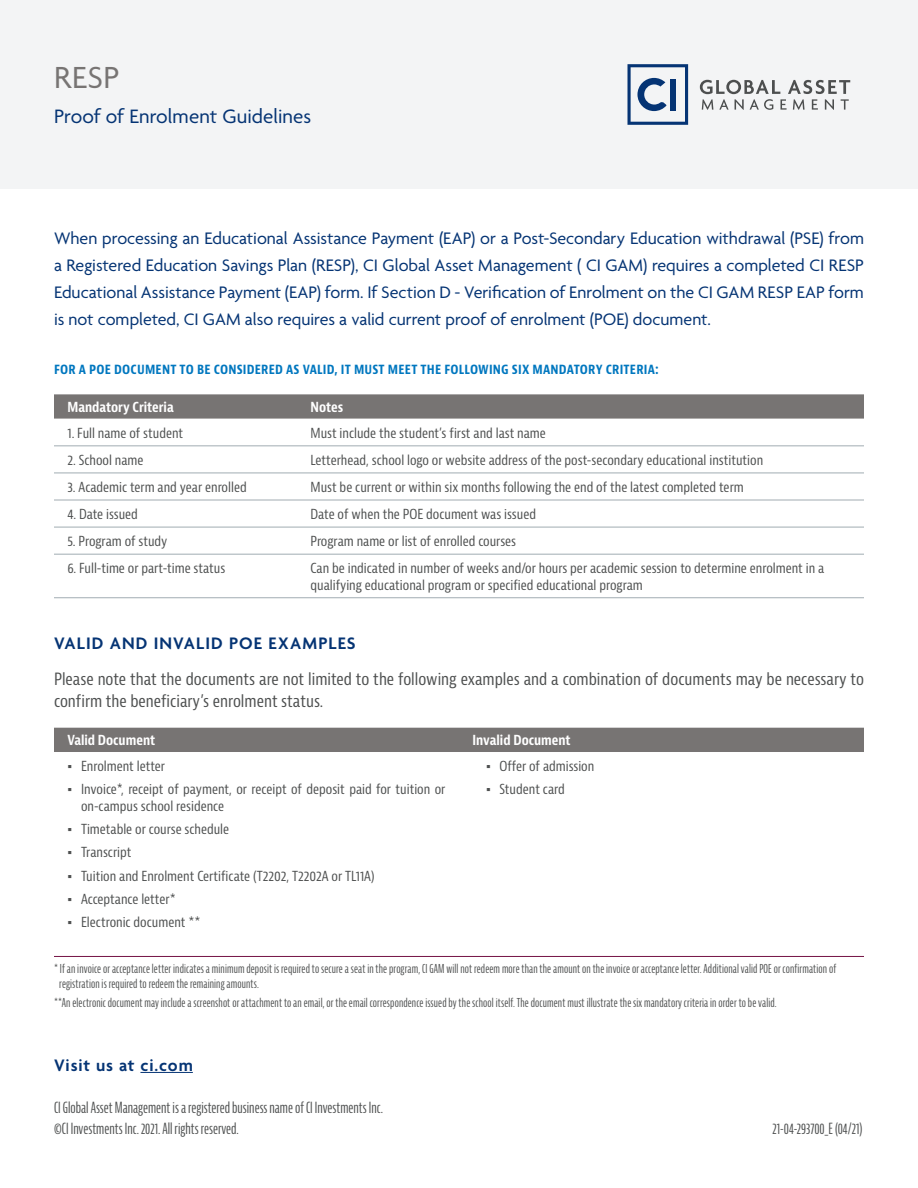
<style>
.page{position:relative;width:918px;height:1188px;background:#fff}
.page>*{position:absolute;margin:0;border:0;box-sizing:border-box;transform-origin:0 0}
.H1_-_Main_Title_-_SM{font:33px "Agenda";color:#777473}
.H2_-_Main_Subtitle{font:21px "Agenda";letter-spacing:.005em;color:#053474}
.Lead_In_Text_-_A{font:18px/27px "Agenda";color:#053474;text-align:justify}
.Body_Copy_-_List_-_B{font:600 18px "Agenda";letter-spacing:.06em;color:#053474}
.Disclaimer__SKU{font:600 18px "Agenda";letter-spacing:.05em;color:#053474}
.Body_Copy_-_B{font:condensed 16.5px/22.5px "Bernina Sans";color:#4d4f4f}
.Disclaimer__SKU-2{font:extra-condensed 15px "Bernina Sans";color:#4d4f4f}
.Chart_-_Reg{font:condensed 13.5px/16.5px "Bernina Sans";color:#4d4f4f}
.Chart_-_Bold{font:condensed 13.5px "Bernina Sans";color:#4d4f4f}
.H2_-_Chart___Graphic{font:700 condensed 13.5px "Bernina Sans";letter-spacing:.015em;color:#0077bf}
.Chart_-_Hdr_Bold_-_W{font:700 condensed 13.5px "Bernina Sans";color:#fff}
.Notes_Source{font:extra-condensed 12px/15px "Bernina Sans";letter-spacing:.01em;color:#4d4f4f}
.s1{font-family:"Arial";font-stretch:normal}
</style>
<div class="page">
<div style="left:0;top:0;width:918px;height:189px;background:#f3f4f5"></div>
<svg style="left:628px;top:64px;width:60px;height:61px"></svg>
<svg style="left:700px;top:80px;width:150px;height:30px"></svg>
<svg style="left:54px;top:394px;width:810px;height:25px;background:#7b7877"></svg>
<svg style="left:54px;top:445px;width:810px;height:109px"></svg>
<hr style="left:54px;top:446px;width:243px;height:1px;background:#a1acb2">
<hr style="left:297px;top:446px;width:567px;height:1px;background:#a1acb2">
<hr style="left:54px;top:473px;width:243px;height:1px;background:#a1acb2">
<hr style="left:297px;top:473px;width:567px;height:1px;background:#a1acb2">
<hr style="left:54px;top:500px;width:243px;height:1px;background:#a1acb2">
<hr style="left:297px;top:500px;width:567px;height:1px;background:#a1acb2">
<hr style="left:54px;top:527px;width:243px;height:1px;background:#a1acb2">
<hr style="left:297px;top:527px;width:567px;height:1px;background:#a1acb2">
<hr style="left:54px;top:554px;width:243px;height:1px;background:#a1acb2">
<hr style="left:297px;top:554px;width:567px;height:1px;background:#a1acb2">
<hr style="left:54px;top:597px;width:243px;height:1px;background:#a1acb2">
<hr style="left:297px;top:597px;width:567px;height:1px;background:#a1acb2">
<div style="left:54px;top:728px;width:810px;height:24px;background:#777473"></div>
<hr style="left:54px;top:956px;width:810px;height:1px;background:#751345">
<hr style="left:140px;top:1072px;width:53px;height:1px;background:#053474">
<h1 class="H1_-_Main_Title_-_SM" style="left:54px;top:59px;width:67px">RESP</h1>
<h2 class="H2_-_Main_Subtitle" style="left:54px;top:105px;width:259px">Proof of Enrolment Guidelines</h2>
<p class="Lead_In_Text_-_A" style="left:54px;top:226px;width:812px">When processing an Educational Assistance Payment (EAP) or a Post-Secondary Education withdrawal (PSE) from a Registered Education Savings Plan (RESP), CI Global Asset Management ( CI GAM) requires a completed CI RESP Educational Assistance Payment (EAP) form. If Section D - Verification of Enrolment on the CI GAM RESP EAP form is not completed, CI GAM also requires a valid current proof of enrolment (POE) document.</p>
<h2 class="H2_-_Chart___Graphic" style="left:54px;top:361px;width:606px">FOR A POE DOCUMENT TO BE CONSIDERED AS VALID, IT MUST MEET THE FOLLOWING SIX MANDATORY CRITERIA:</h2>
<h3 class="Chart_-_Hdr_Bold_-_W" style="left:68px;top:399px;width:108px">Mandatory Criteria</h3>
<h3 class="Chart_-_Hdr_Bold_-_W" style="left:310px;top:399px;width:34px">Notes</h3>
<p class="Chart_-_Bold" style="left:68px;top:425px;width:117px">1. Full name of student</p>
<p class="Chart_-_Reg" style="left:310px;top:425px;width:237px">Must include the student’s first and last name</p>
<p class="Chart_-_Bold" style="left:68px;top:452px;width:78px">2. School name</p>
<p class="Chart_-_Reg" style="left:310px;top:452px;width:454px">Letterhead, school logo or website address of the post-secondary educational institution</p>
<p class="Chart_-_Bold" style="left:68px;top:479px;width:181px">3. Academic term and year enrolled</p>
<p class="Chart_-_Reg" style="left:310px;top:479px;width:435px">Must be current or within six months following the end of the latest completed term</p>
<p class="Chart_-_Bold" style="left:68px;top:506px;width:72px">4. Date issued</p>
<p class="Chart_-_Reg" style="left:310px;top:506px;width:227px">Date of when the POE document was issued</p>
<p class="Chart_-_Bold" style="left:68px;top:533px;width:101px">5. Program of study</p>
<p class="Chart_-_Reg" style="left:310px;top:533px;width:207px">Program name or list of enrolled courses</p>
<p class="Chart_-_Bold" style="left:68px;top:560px;width:159px">6. Full-time or part-time status</p>
<p class="Chart_-_Reg" style="left:310px;top:560px;width:515px">Can be indicated in number of weeks and/or hours per academic session to determine enrolment in a qualifying educational program or specified educational program</p>
<p class="Body_Copy_-_List_-_B" style="left:54px;top:633px;width:303px">VALID AND INVALID POE EXAMPLES</p>
<p class="Body_Copy_-_B" style="left:54px;top:668px;width:812px">Please note that the documents are not limited to the following examples and a combination of documents may be necessary to confirm the beneficiary’s enrolment status.</p>
<h3 class="Chart_-_Hdr_Bold_-_W" style="left:68px;top:732px;width:89px">Valid Document</h3>
<h3 class="Chart_-_Hdr_Bold_-_W" style="left:472px;top:732px;width:100px">Invalid Document</h3>
<p class="Chart_-_Reg" style="left:68px;top:758px;width:99px"><span class="s1">▪</span> Enrolment letter</p>
<p class="Chart_-_Reg" style="left:81px;top:781px;width:366px;text-indent:-14px"><span class="s1">▪</span> Invoice*, receipt of payment, or receipt of deposit paid for tuition or on-campus school residence</p>
<p class="Chart_-_Reg" style="left:68px;top:821px;width:163px"><span class="s1">▪</span> Timetable or course schedule</p>
<p class="Chart_-_Reg" style="left:68px;top:844px;width:65px"><span class="s1">▪</span> Transcript</p>
<p class="Chart_-_Reg" style="left:68px;top:868px;width:309px"><span class="s1">▪</span> Tuition and Enrolment Certificate (T2202, T2202A or TL11A)</p>
<p class="Chart_-_Reg" style="left:68px;top:891px;width:110px"><span class="s1">▪</span> Acceptance letter*</p>
<p class="Chart_-_Reg" style="left:68px;top:914px;width:135px"><span class="s1">▪</span> Electronic document **</p>
<p class="Chart_-_Reg" style="left:486px;top:758px;width:110px"><span class="s1">▪</span> Offer of admission</p>
<p class="Chart_-_Reg" style="left:486px;top:781px;width:80px"><span class="s1">▪</span> Student card</p>
<p class="Notes_Source" style="left:59px;top:961px;width:778px;text-indent:-5px">* If an invoice or acceptance letter indicates a minimum deposit is required to secure a seat in the program, CI GAM will not redeem more than the amount on the invoice or acceptance letter. Additional valid POE or confirmation of registration is required to redeem the remaining amounts.</p>
<p class="Notes_Source" style="left:54px;top:996px;width:724px">**An electronic document may include a screenshot or attachment to an email, or the email correspondence issued by the school itself. The document must illustrate the six mandatory criteria in order to be valid.</p>
<p class="Disclaimer__SKU" style="left:54px;top:1056px;width:140px">Visit us at ci.com</p>
<p class="Disclaimer__SKU-2" style="left:54px;top:1099px;width:331px">CI Global Asset Management is a registered business name of CI Investments Inc.</p>
<p class="Disclaimer__SKU-2" style="left:54px;top:1120px;width:186px">©CI Investments Inc. 2021. All rights reserved.</p>
<p class="Disclaimer__SKU-2" style="left:772px;top:1120px;width:92px">21-04-293700_E (04/21)</p>
</div>
